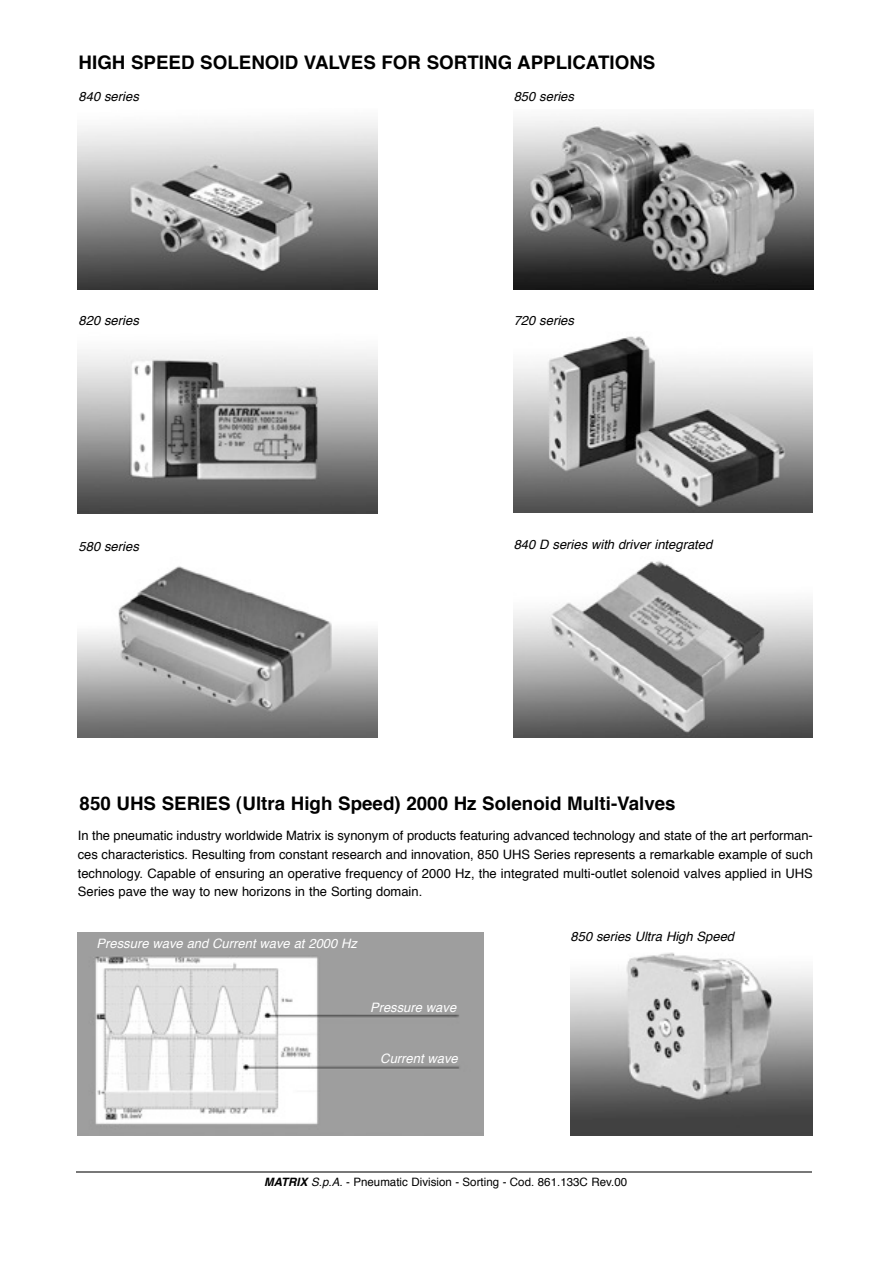
<style>
.page{position:relative;width:893px;height:1263px;background:#fff}
.page>*{position:absolute;margin:0;border:0;box-sizing:border-box;transform-origin:0 0}
.t1{font:700 18.75px "Helvetica";color:#000}
.t2{font:12.9px/18.8px "Helvetica";color:#000;text-align:justify}
.t3{font:italic 12.9px "Helvetica";color:#000}
.t4{font:italic 12.9px "Helvetica";color:#fff}
.t5{font:11.55px "Helvetica";color:#000}
.s1{font-weight:700;font-style:italic}
.s2{font-style:italic}
</style>
<div class="page">
<hr style="left:76px;top:1172px;width:735px;height:1px;background:#787878">
<img style="left:78px;top:122px;width:299px;height:168px">
<img style="left:78px;top:352px;width:299px;height:161px">
<img style="left:78px;top:566px;width:299px;height:172px">
<img style="left:513px;top:114px;width:300px;height:176px">
<img style="left:513px;top:336px;width:299px;height:177px">
<img style="left:513px;top:561px;width:299px;height:177px">
<img style="left:78px;top:933px;width:405px;height:203px">
<img style="left:571px;top:952px;width:241px;height:184px">
<h1 class="t1" style="left:79px;top:55px;width:578px">HIGH SPEED SOLENOID VALVES FOR SORTING APPLICATIONS</h1>
<p class="t3" style="left:79px;top:92px;width:64px">840 series</p>
<p class="t3" style="left:513px;top:92px;width:64px">850 series</p>
<p class="t3" style="left:79px;top:315px;width:64px">820 series</p>
<p class="t3" style="left:79px;top:541px;width:64px">580 series</p>
<p class="t3" style="left:513px;top:315px;width:64px">720 series</p>
<p class="t3" style="left:513px;top:540px;width:203px">840 D series with driver integrated</p>
<h1 class="t1" style="left:80px;top:796px;width:597px">850 UHS SERIES (Ultra High Speed) 2000 Hz Solenoid Multi-Valves</h1>
<p class="t2" style="left:78px;top:827px;width:736px">In the pneumatic industry worldwide Matrix is synonym of products featuring advanced technology and state of the art performan&shy;ces characteristics. Resulting from constant research and innovation, 850 UHS Series represents a remarkable example of such technology. Capable of ensuring an operative frequency of 2000 Hz, the integrated multi-outlet solenoid valves applied in UHS Series pave the way to new horizons in the Sorting domain.</p>
<p class="t4" style="left:96px;top:938px;width:265px">Pressure wave and Current wave at 2000 Hz</p>
<p class="t3" style="left:570px;top:931px;width:168px">850 series Ultra High Speed</p>
<p class="t4" style="left:370px;top:1002px;width:90px">Pressure wave</p>
<p class="t4" style="left:380px;top:1053px;width:82px">Current wave</p>
<p class="t5" style="left:264px;top:1177px;width:364px"><span class="s1">MATRIX</span> <span class="s2">S.p.A.</span> - Pneumatic Division - Sorting - Cod. 861.133C Rev.00</p>
</div>
